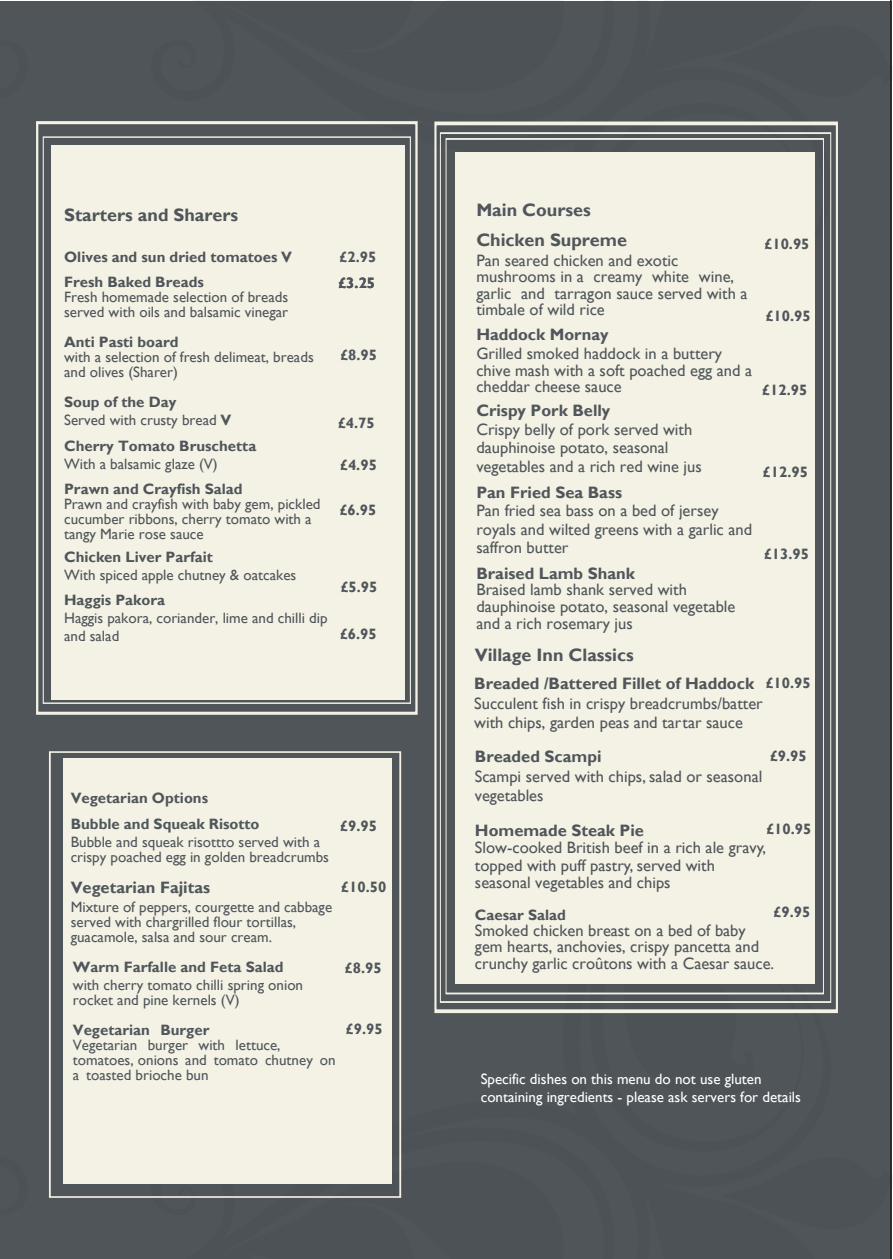
<style>
.page{position:relative;width:893px;height:1259px;background:#fff}
.page>*{position:absolute;margin:0;border:0;box-sizing:border-box;transform-origin:0 0}
.t1{font:700 18px/29.1px "Gill Sans";color:#50565b}
.t2{font:700 18px "Gill Sans";color:#50555a}
.t3{font:700 18px "Gill Sans";color:#50565b}
.t4{font:16.5px/16.5px "Gill Sans";color:#50565b}
.t5{font:16.5px/19.4px "Gill Sans";color:#50555a}
.t6{font:700 16.5px "Gill Sans";color:#50565b}
.t7{font:700 16.5px "Gill Sans";color:#50555a}
.t8{font:15px/15px "Gill Sans";color:#50555a}
.t9{font:15px/15px "Gill Sans";color:#50565b}
.t10{font:700 15px/25.5px "Gill Sans";color:#50555a}
.t11{font:15px/18px "Gill Sans";color:#fff}
.t12{font:700 15px/25.5px "Gill Sans";color:#50565b}
.t13{font:700 15px "Gill Sans";color:#50565b}
.t14{font:700 15px "Gill Sans";color:#50555a}
.s1{font-weight:700}
.s2{font-style:inherit}
.s3{font-weight:400}
</style>
<div class="page">
<div style="left:0;top:1px;width:892px;height:1257px;background:#50555a"></div>
<div style="left:42px;top:136px;width:369px;height:568px;background:#f3f2e5"></div>
<div style="left:36px;top:121px;width:382px;height:593px;border:3px solid #f3f2e5"></div>
<svg style="left:439px;top:132px;width:392px;height:871px;background:#e1e1d6"></svg>
<div style="left:434px;top:122px;width:404px;height:890px;border:3px solid #f3f2e5"></div>
<svg style="left:891px;top:23px;width:1px;height:83px"></svg>
<svg style="left:891px;top:1148px;width:1px;height:83px"></svg>
<hr style="left:890px;top:0;width:1px;height:1258px;background:#231f20">
<div style="left:63px;top:758px;width:329px;height:425px;background:#f3f2e5"></div>
<div style="left:49px;top:751px;width:352px;height:446px;border:2px solid #f3f2e5"></div>
<p class="t2" style="left:64px;top:204px;width:176px">Starters and Sharers</p>
<p class="t10" style="left:64px;top:244px;width:229px">Olives and sun dried tomatoes V<br>Fresh Baked Breads</p>
<p class="t8" style="left:64px;top:290px;width:225px">Fresh homemade selection of breads served with oils and balsamic vinegar</p>
<p class="t8" style="left:64px;top:335px;width:251px"><span class="s1">Anti Pasti board<br></span>with a selection of fresh delimeat, breads and olives (Sharer)</p>
<p class="t8" style="left:64px;top:393px;width:169px;line-height:18px"><span class="s1">Soup of the Day<br></span>Served with crusty bread <span class="s1">V</span></p>
<p class="t10" style="left:64px;top:437px;width:194px;line-height:18px"><span class="s2">C</span>herry Tomato Bruschetta<br><span class="s3">With a balsamic glaze (V)</span></p>
<p class="t8" style="left:64px;top:482px;width:258px"><span class="s1">Prawn and Crayfish Salad<br></span>Prawn and crayfish with baby gem, pickled cucumber ribbons, cherry tomato with a tangy Marie rose sauce</p>
<p class="t8" style="left:64px;top:548px;width:234px;line-height:18px"><span class="s1">Chicken Liver Parfait<br></span>With spiced apple chutney &amp; oatcakes</p>
<p class="t8" style="left:64px;top:591px;width:265px;line-height:18px"><span class="s1">Haggis Pakora<br></span>Haggis pakora, coriander, lime and chilli dip and salad</p>
<p class="t12" style="left:339px;top:244px;width:38px">£2.95</p>
<p class="t13" style="left:338px;top:274px;width:38px"><span class="s2">£</span>3.25</p>
<p class="t12" style="left:340px;top:343px;width:38px"><span class="s2">£</span>8.95</p>
<p class="t10" style="left:338px;top:410px;width:38px">£4.<span class="s2">7</span>5</p>
<p class="t10" style="left:340px;top:453px;width:38px">£4.95</p>
<p class="t14" style="left:340px;top:500px;width:38px">£6.95</p>
<p class="t10" style="left:341px;top:574px;width:38px">£5.95</p>
<p class="t10" style="left:340px;top:621px;width:38px">£6.95</p>
<p class="t12" style="left:71px;top:786px;width:190px">Vegetarian Options<br>Bubble and Squeak Risotto</p>
<p class="t9" style="left:71px;top:834px;width:260px">Bubble and squeak risottto served with a crispy poached egg in golden breadcrumbs</p>
<p class="t6" style="left:71px;top:877px;width:141px">Vegetarian Fajitas</p>
<p class="t9" style="left:71px;top:899px;width:263px">Mixture of peppers, courgette and cabbage served with chargrilled flour tortillas, guacamole, salsa and sour cream.</p>
<p class="t12" style="left:73px;top:954px;width:212px">Warm Farfalle and Feta Salad</p>
<p class="t9" style="left:73px;top:977px;width:232px">with cherry tomato chilli spring onion rocket and pine kernels (V)</p>
<p class="t13" style="left:73px;top:1020px;width:138px">Vegetarian Burger</p>
<p class="t9" style="left:73px;top:1037px;width:264px">Vegetarian burger with lettuce, tomatoes, onions and tomato chutney on a toasted brioche bun</p>
<p class="t10" style="left:340px;top:814px;width:38px">£9.95</p>
<p class="t10" style="left:341px;top:874px;width:46px">£10.50</p>
<p class="t10" style="left:345px;top:956px;width:38px">£8.95</p>
<p class="t13" style="left:346px;top:1020px;width:38px"><span class="s2">£</span>9.95</p>
<p class="t1" style="left:476px;top:196px;width:152px">Main Courses<br>Chicken Supreme</p>
<p class="t4" style="left:476px;top:252px;width:273px">Pan seared chicken and exotic mushrooms in a creamy white wine, garlic and tarragon sauce served with a timbale of wild rice</p>
<p class="t4" style="left:476px;top:324px;width:247px;line-height:19.8px"><span class="s1">Haddock</span> <span class="s1">Mornay<br></span>Grilled smoked haddock in a buttery</p>
<p class="t4" style="left:476px;top:362px;width:277px">chive mash with a soft poached egg and a cheddar cheese sauce</p>
<p class="t6" style="left:476px;top:401px;width:135px">Crispy Pork Belly</p>
<p class="t4" style="left:476px;top:420px;width:227px;line-height:18.5px">Crispy belly of pork served with dauphinoise potato, seasonal vegetables and a rich red wine jus</p>
<p class="t6" style="left:476px;top:482px;width:147px">Pan Fried Sea Bass</p>
<p class="t4" style="left:476px;top:501px;width:277px;line-height:18.5px">Pan fried sea bass on a bed of jersey royals and wilted greens with a garlic and saffron butter</p>
<p class="t6" style="left:476px;top:563px;width:160px">Braised Lamb Shank</p>
<p class="t4" style="left:476px;top:582px;width:260px">Braised lamb shank served with dauphinoise potato, seasonal vegetable and a rich rosemary jus</p>
<p class="t3" style="left:474px;top:644px;width:161px">Village Inn Classics</p>
<p class="t7" style="left:474px;top:673px;width:281px">Breaded /Battered Fillet of Haddock</p>
<p class="t5" style="left:474px;top:693px;width:290px">Succulent fish in crispy breadcrumbs/batter with chips, garden peas and tartar sauce</p>
<p class="t7" style="left:475px;top:747px;width:128px">Breaded Scampi</p>
<p class="t5" style="left:475px;top:767px;width:289px">Scampi served with chips, salad or seasonal vegetables</p>
<p class="t7" style="left:475px;top:820px;width:170px">Homemade Steak Pie</p>
<p class="t5" style="left:475px;top:839px;width:292px;line-height:17.5px">Slow-cooked British beef in a rich ale gravy, topped with puff pastry, served with seasonal vegetables and chips</p>
<p class="t10" style="left:475px;top:902px;width:92px">Caesar Salad</p>
<p class="t5" style="left:475px;top:922px;width:301px;line-height:16.6px">Smoked chicken breast on a bed of baby gem hearts, anchovies, crispy pancetta and crunchy garlic croûtons with a Caesar sauce.</p>
<p class="t10" style="left:764px;top:231px;width:46px">£10.95</p>
<p class="t10" style="left:765px;top:304px;width:46px">£10.95</p>
<p class="t10" style="left:762px;top:377px;width:46px">£12.95</p>
<p class="t10" style="left:763px;top:460px;width:46px">£1<span class="s2">2</span>.95</p>
<p class="t13" style="left:764px;top:545px;width:47px"><span class="s2">£</span>1<span class="s2">3</span>.95</p>
<p class="t10" style="left:765px;top:671px;width:46px">£10.95</p>
<p class="t10" style="left:770px;top:743px;width:38px">£9.95</p>
<p class="t10" style="left:766px;top:816px;width:46px">£10.95</p>
<p class="t10" style="left:773px;top:899px;width:38px">£9.95</p>
<p class="t11" style="left:480px;top:1070px;width:322px">Specific dishes on this menu do not use gluten containing ingredients - please ask servers for details</p>
</div>
